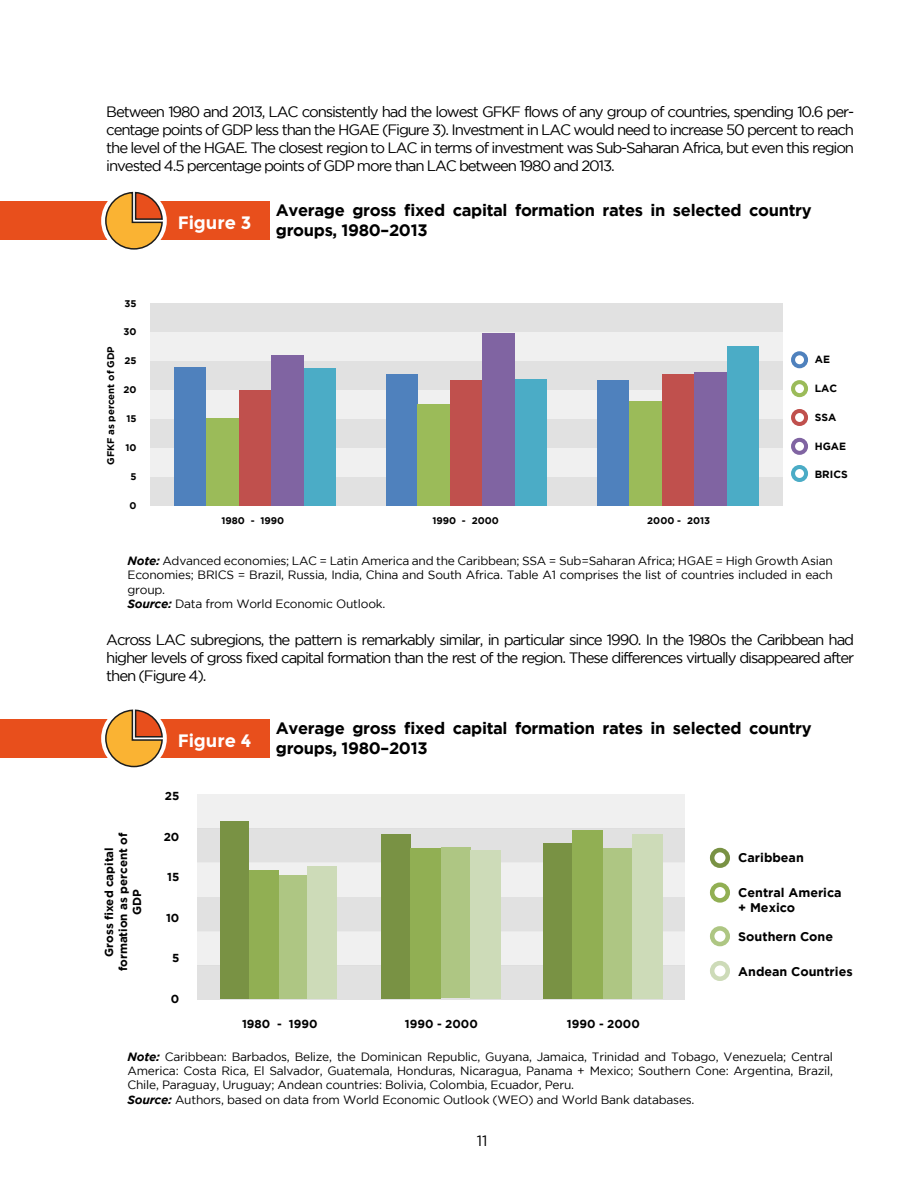
<style>
.page{position:relative;width:918px;height:1188px;background:#fff}
.page>*{position:absolute;margin:0;border:0;box-sizing:border-box;transform-origin:0 0}
.t1{font:700 18px "Montserrat";color:#fff}
.t2{font:700 16.5px/19.8px "Gotham";letter-spacing:-.02em;color:#000}
.t3{font:15px/18px "Gotham";letter-spacing:-.075em;color:#000;text-align:justify}
.t4{font:700 12.6px/15px "Gotham";color:#000}
.t5{font:12px/14.4px "Gotham";letter-spacing:-.02em;color:#000}
.t6{font:700 11.55px/14px "Gotham";color:#000;text-align:center}
.t7{font:700 10.5px "Gotham";color:#000}
.t8{font:700 9.6px "Gotham";color:#000}
.s1{font-weight:700;font-style:italic}
</style>
<div class="page">
<div style="left:0;top:202px;width:270px;height:38px;background:#e84f1c"></div>
<div style="left:101px;top:188px;width:66px;height:66px;background:#fff;border-radius:50%"></div>
<svg style="left:104px;top:191px;width:60px;height:59px"></svg>
<div style="left:0;top:720px;width:270px;height:38px;background:#e84f1c"></div>
<div style="left:101px;top:706px;width:66px;height:65px;background:#fff;border-radius:50%"></div>
<svg style="left:104px;top:709px;width:60px;height:59px"></svg>
<div style="left:150px;top:303px;width:633px;height:29px;background:#e1e1e1"></div>
<div style="left:150px;top:332px;width:633px;height:29px;background:#ededed"></div>
<div style="left:150px;top:361px;width:633px;height:29px;background:#e1e1e1"></div>
<div style="left:150px;top:390px;width:633px;height:29px;background:#ededed"></div>
<div style="left:150px;top:419px;width:633px;height:29px;background:#e1e1e1"></div>
<div style="left:150px;top:448px;width:633px;height:29px;background:#ededed"></div>
<div style="left:150px;top:477px;width:633px;height:28px;background:#e1e1e1"></div>
<div style="left:174px;top:367px;width:32px;height:138px;background:#4f81bd"></div>
<div style="left:206px;top:418px;width:33px;height:87px;background:#9bbb59"></div>
<div style="left:239px;top:390px;width:32px;height:115px;background:#c0504d"></div>
<div style="left:271px;top:355px;width:33px;height:150px;background:#8064a2"></div>
<div style="left:304px;top:368px;width:32px;height:137px;background:#4bacc6"></div>
<div style="left:386px;top:374px;width:31px;height:131px;background:#4f81bd"></div>
<div style="left:417px;top:404px;width:33px;height:101px;background:#9bbb59"></div>
<div style="left:450px;top:380px;width:32px;height:125px;background:#c0504d"></div>
<div style="left:482px;top:333px;width:33px;height:172px;background:#8064a2"></div>
<div style="left:515px;top:379px;width:32px;height:126px;background:#4bacc6"></div>
<div style="left:597px;top:380px;width:32px;height:125px;background:#4f81bd"></div>
<div style="left:629px;top:401px;width:33px;height:104px;background:#9bbb59"></div>
<div style="left:662px;top:374px;width:32px;height:131px;background:#c0504d"></div>
<div style="left:694px;top:372px;width:33px;height:133px;background:#8064a2"></div>
<div style="left:727px;top:346px;width:32px;height:159px;background:#4bacc6"></div>
<div style="left:791px;top:351px;width:17px;height:17px;border:4px solid #4f81bd;border-radius:50%"></div>
<div style="left:791px;top:380px;width:17px;height:17px;border:4px solid #9bbb59;border-radius:50%"></div>
<div style="left:791px;top:409px;width:17px;height:17px;border:4px solid #c0504d;border-radius:50%"></div>
<div style="left:791px;top:438px;width:17px;height:17px;border:4px solid #8064a2;border-radius:50%"></div>
<div style="left:791px;top:465px;width:17px;height:17px;border:4px solid #4bacc6;border-radius:50%"></div>
<div style="left:197px;top:794px;width:488px;height:34px;background:#ededed"></div>
<div style="left:197px;top:828px;width:488px;height:35px;background:#e1e1e1"></div>
<div style="left:197px;top:863px;width:488px;height:34px;background:#ededed"></div>
<div style="left:197px;top:897px;width:488px;height:34px;background:#e1e1e1"></div>
<div style="left:197px;top:931px;width:488px;height:35px;background:#ededed"></div>
<svg style="left:197px;top:966px;width:488px;height:34px;background:#dadcd6"></svg>
<div style="left:221px;top:821px;width:28px;height:177px;background:#799244"></div>
<div style="left:249px;top:870px;width:30px;height:128px;background:#91af53"></div>
<div style="left:279px;top:875px;width:29px;height:123px;background:#aec683"></div>
<div style="left:308px;top:866px;width:29px;height:132px;background:#cddbb8"></div>
<div style="left:382px;top:834px;width:29px;height:164px;background:#799244"></div>
<div style="left:411px;top:848px;width:30px;height:150px;background:#91af53"></div>
<div style="left:441px;top:847px;width:29px;height:151px;background:#aec683"></div>
<div style="left:470px;top:850px;width:30px;height:148px;background:#cddbb8"></div>
<div style="left:544px;top:843px;width:29px;height:155px;background:#799244"></div>
<div style="left:573px;top:830px;width:30px;height:168px;background:#91af53"></div>
<div style="left:603px;top:848px;width:29px;height:150px;background:#aec683"></div>
<div style="left:632px;top:834px;width:30px;height:164px;background:#cddbb8"></div>
<div style="left:710px;top:848px;width:20px;height:20px;border:4px solid #799244;border-radius:50%"></div>
<div style="left:710px;top:883px;width:20px;height:20px;border:4px solid #91af53;border-radius:50%"></div>
<div style="left:710px;top:926px;width:20px;height:20px;border:4px solid #aec683;border-radius:50%"></div>
<div style="left:710px;top:961px;width:20px;height:20px;border:4px solid #cddbb8;border-radius:50%"></div>
<p class="t3" style="left:106px;top:103px;width:749px">Between 1980 and 2013, LAC consistently had the lowest GFKF flows of any group of countries, spending 10.6 per&shy;centage points of GDP less than the HGAE (Figure 3). Investment in LAC would need to increase 50 percent to reach the level of the HGAE. The closest region to LAC in terms of investment was Sub-Saharan Africa, but even this region invested 4.5 percentage points of GDP more than LAC between 1980 and 2013.</p>
<h1 class="t1" style="left:178px;top:212px;width:75px">Figure 3</h1>
<h2 class="t2" style="left:276px;top:200px;width:537px">Average gross fixed capital formation rates in selected country groups, 1980–2013</h2>
<p class="t8" style="left:105px;top:465px;width:120px;rotate:-90deg">GFKF as percent of GDP</p>
<p class="t8" style="left:124px;top:298px;width:14px">35</p>
<p class="t8" style="left:124px;top:327px;width:15px">30</p>
<p class="t8" style="left:124px;top:355px;width:14px">25</p>
<p class="t8" style="left:123px;top:384px;width:15px">20</p>
<p class="t8" style="left:126px;top:413px;width:12px">15</p>
<p class="t8" style="left:125px;top:442px;width:13px">10</p>
<p class="t8" style="left:130px;top:471px;width:8px">5</p>
<p class="t8" style="left:129px;top:500px;width:9px">0</p>
<p class="t8" style="left:221px;top:515px;width:64px">1980 - 1990</p>
<p class="t8" style="left:432px;top:515px;width:68px">1990 - 2000</p>
<p class="t8" style="left:647px;top:515px;width:64px">2000 - 2013</p>
<p class="t7" style="left:815px;top:353px;width:17px">AE</p>
<p class="t7" style="left:815px;top:382px;width:24px">LAC</p>
<p class="t7" style="left:815px;top:412px;width:23px">SSA</p>
<p class="t7" style="left:815px;top:441px;width:33px">HGAE</p>
<p class="t7" style="left:815px;top:468px;width:34px">BRICS</p>
<p class="t5" style="left:128px;top:553px;width:707px"><span class="s1">Note:</span> Advanced economies; LAC = Latin America and the Caribbean; SSA = Sub=Saharan Africa; HGAE = High Growth Asian Economies; BRICS = Brazil, Russia, India, China and South Africa. Table A1 comprises the list of countries included in each group.<br><span class="s1">Source:</span> Data from World Economic Outlook.</p>
<p class="t3" style="left:106px;top:631px;width:749px">Across LAC subregions, the pattern is remarkably similar, in particular since 1990. In the 1980s the Caribbean had higher levels of gross fixed capital formation than the rest of the region. These differences virtually disappeared after then (Figure 4).</p>
<p class="t6" style="left:102px;top:971px;width:140px;rotate:-90deg">Gross fixed capital formation as percent of<br>GDP</p>
<h1 class="t1" style="left:178px;top:730px;width:75px">Figure 4</h1>
<p class="t6" style="left:165px;top:789px;width:16px">25</p>
<p class="t6" style="left:164px;top:829px;width:17px">20</p>
<p class="t6" style="left:167px;top:870px;width:14px">15</p>
<p class="t6" style="left:166px;top:910px;width:15px">10</p>
<p class="t6" style="left:172px;top:951px;width:9px">5</p>
<p class="t6" style="left:171px;top:991px;width:10px">0</p>
<h2 class="t2" style="left:276px;top:718px;width:537px">Average gross fixed capital formation rates in selected country groups, 1980–2013</h2>
<p class="t4" style="left:738px;top:850px;width:67px">Caribbean</p>
<p class="t4" style="left:738px;top:885px;width:105px">Central America + Mexico</p>
<p class="t4" style="left:738px;top:929px;width:96px">Southern Cone</p>
<p class="t4" style="left:738px;top:963px;width:116px">Andean Countries</p>
<p class="t6" style="left:242px;top:1017px;width:77px">1980 - 1990</p>
<p class="t6" style="left:405px;top:1017px;width:74px">1990 - 2000</p>
<p class="t6" style="left:567px;top:1017px;width:74px">1990 - 2000</p>
<p class="t5" style="left:128px;top:1049px;width:707px"><span class="s1">Note:</span> Caribbean: Barbados, Belize, the Dominican Republic, Guyana, Jamaica, Trinidad and Tobago, Venezuela; Central America: Costa Rica, El Salvador, Guatemala, Honduras, Nicaragua, Panama + Mexico; Southern Cone: Argentina, Brazil, Chile, Paraguay, Uruguay; Andean countries: Bolivia, Colombia, Ecuador, Peru.<br><span class="s1">Source:</span> Authors, based on data from World Economic Outlook (WEO) and World Bank databases.</p>
<p class="t3" style="left:477px;top:1131px;width:12px">11</p>
</div>
